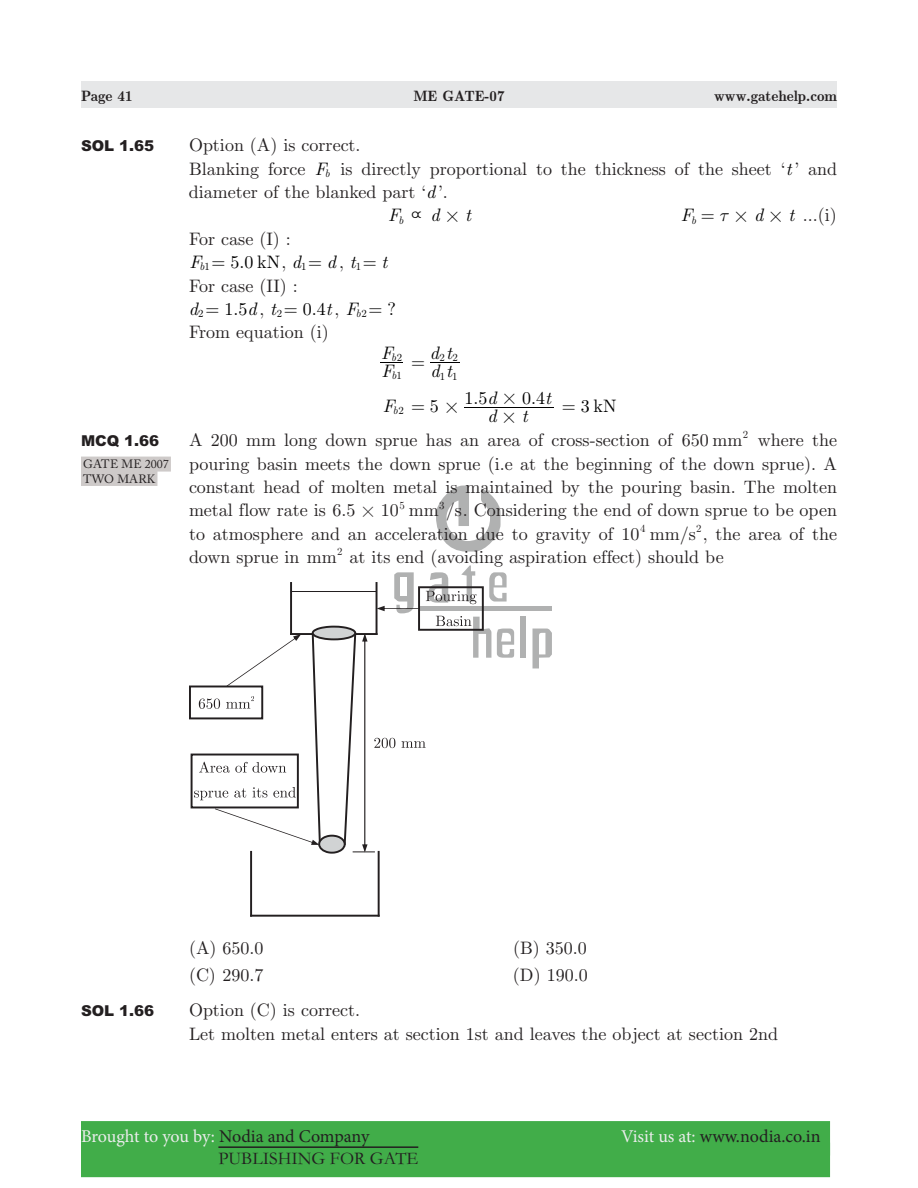
<style>
.page{position:relative;width:918px;height:1188px;background:#fff}
.page>*{position:absolute;margin:0;border:0;box-sizing:border-box;transform-origin:0 0}
.t1{font:18px/23.4px "Euclid";color:#231f20}
.t2{font:18px "Minion Pro";letter-spacing:-.01em;color:#ebecec}
.t3{font:18px "Minion Pro";color:#231f20}
.t4{font:italic 18px "Euclid";color:#000}
.t5{font:18px "Garamond";color:#231f20}
.t6{font:18px "Euclid";color:#000}
.t7{font:700 15px "Euclid";color:#231f20}
.t8{font:900 15px "Arial";color:#231f20}
.t9{font:12px/14.4px "Adobe Caslon Pro";letter-spacing:.01em;color:#231f20}
.t10{font:italic 10.8px "Euclid";color:#000}
.t11{font:10.8px "Euclid";color:#000}
.t12{font:10.8px "Euclid";color:#231f20}
.s1{font-style:italic;color:#000}
.s2{font-family:"M Ma Binary";font-style:normal}
.s3{font-family:"M Ma Binary";color:#000}
.s4{color:#000}
.s5{font-style:normal}
.s6{font-style:italic}
.s7{font-family:"M Ma Binary"}
.s8{color:#231f20}
.s9{color:#ebecec}
</style>
<div class="page">
<div style="left:81px;top:81px;width:756px;height:27px;background:#e6e7e8"></div>
<div style="left:81px;top:1121px;width:749px;height:35px;background:#41ad49"></div>
<div style="left:81px;top:1143px;width:749px;height:34px;background:#41ad49"></div>
<hr style="left:218px;top:1146px;width:200px;height:2px;background:#231f20">
<hr style="left:420px;top:606px;width:132px;height:4px;background:#b0b1b1">
<div style="left:521px;top:617px;width:5px;height:41px;background:#b0b1b1"></div>
<svg style="left:533px;top:629px;width:19px;height:39px"></svg>
<svg style="left:436px;top:486px;width:65px;height:66px"></svg>
<hr style="left:464px;top:407px;width:90px;height:1px;background:#000">
<hr style="left:251px;top:915px;width:128px;height:2px;background:#231f20">
<hr style="left:250px;top:852px;width:2px;height:64px;background:#231f20">
<hr style="left:378px;top:852px;width:2px;height:64px;background:#231f20">
<div style="left:189px;top:686px;width:74px;height:33px;border:2px solid #231f20"></div>
<div style="left:191px;top:754px;width:108px;height:54px;border:2px solid #231f20"></div>
<svg style="left:194px;top:565px;width:320px;height:290px"></svg>
<div style="left:81px;top:457px;width:90px;height:15px;background:#cecac9"></div>
<div style="left:81px;top:471px;width:76px;height:15px;background:#cecac9"></div>
<p class="t7" style="left:81px;top:91px;width:53px">Page 41</p>
<p class="t7" style="left:413px;top:91px;width:93px">ME GATE-07</p>
<p class="t7" style="left:714px;top:91px;width:124px">www.gatehelp.com</p>
<p class="t8" style="left:81px;top:140px;width:75px">SOL 1.65</p>
<p class="t1" style="left:189px;top:135px;width:173px">Option (A) is correct.</p>
<p class="t1" style="left:189px;top:158px;width:649px">Blanking force <span class="s1">F</span><sub>b</sub> is directly proportional to the thickness of the sheet ‘<span class="s1">t</span>’ and</p>
<p class="t1" style="left:189px;top:182px;width:261px">diameter of the blanked part ‘<span class="s1">d</span> ’.</p>
<p class="t4" style="left:388px;top:209px;width:84px">F<sub>b</sub> <span class="s2">\</span>d<span class="s2">#</span>t</p>
<p class="t4" style="left:681px;top:209px;width:13px">F</p>
<p class="t4" style="left:754px;top:209px;width:11px">d</p>
<p class="t4" style="left:789px;top:209px;width:7px">t</p>
<p class="t10" style="left:691px;top:216px;width:6px">b</p>
<p class="t1" style="left:732px;top:205px;width:106px"><span class="s3"># #</span> ...(i)</p>
<p class="t1" style="left:189px;top:229px;width:209px">For case (I) :<br><span class="s1">F</span><sub>b</sub><sub>1</sub> <span class="s4">5.0 kN</span>, <span class="s1">d</span><sub>1</sub> <span class="s1">d</span> , <span class="s1">t</span><sub>1</sub> <span class="s1">t<br></span>For case (II) :<br><span class="s1">d</span><sub>2</sub> <span class="s4">15.</span> <span class="s1">d</span>, <span class="s1">t</span><sub>2</sub> <span class="s4">04.</span> <span class="s1">t</span>, <span class="s1">F</span><sub>b</sub><sub>2</sub> <span class="s4">?<br></span>From equation (i)</p>
<p class="t4" style="left:382px;top:365px;width:13px">F</p>
<p class="t4" style="left:381px;top:346px;width:13px">F</p>
<p class="t10" style="left:392px;top:372px;width:12px">b<span class="s5">1</span></p>
<p class="t10" style="left:391px;top:354px;width:12px">b<span class="s5">2</span></p>
<p class="t4" style="left:430px;top:347px;width:24px">d t</p>
<p class="t11" style="left:440px;top:372px;width:19px">1 1</p>
<p class="t11" style="left:439px;top:354px;width:20px">2 2</p>
<p class="t4" style="left:431px;top:365px;width:23px">d t</p>
<p class="t6" style="left:464px;top:391px;width:88px">1 5<span class="s6">d</span><span class="s7">#</span>0 4<span class="s6">t</span></p>
<p class="t6" style="left:430px;top:400px;width:32px">5<span class="s7">#</span></p>
<p class="t6" style="left:581px;top:400px;width:37px">3kN</p>
<p class="t4" style="left:383px;top:399px;width:23px">F<sub>b</sub><sub>2</sub></p>
<p class="t6" style="left:473px;top:391px;width:7px">.</p>
<p class="t6" style="left:531px;top:391px;width:7px">.</p>
<p class="t4" style="left:487px;top:409px;width:42px">d<span class="s2">#</span>t</p>
<p class="t8" style="left:81px;top:435px;width:80px">MCQ 1.66</p>
<p class="t1" style="left:189px;top:430px;width:650px;text-align:justify">A 200 mm long down sprue has an area of cross-section of 650 mm<sup>2</sup> where the pouring basin meets the down sprue (i.e at the beginning of the down sprue). A constant head of molten metal is maintained by the pouring basin. The molten metal flow rate is 6.5 <span class="s7">#</span> 10 mm /s. Considering the end of down sprue to be open</p>
<p class="t9" style="left:83px;top:458px;width:87px">GATE ME 2007<br>TWO MARK</p>
<p class="t12" style="left:399px;top:501px;width:7px">5</p>
<p class="t12" style="left:439px;top:501px;width:7px">3</p>
<p class="t1" style="left:189px;top:524px;width:650px">to atmosphere and an acceleration due to gravity of 10 mm/s<sup>2</sup>, the area of the</p>
<p class="t12" style="left:640px;top:525px;width:7px">4</p>
<p class="t1" style="left:189px;top:547px;width:536px">down sprue in mm<sup>2</sup> at its end (avoiding aspiration effect) should be</p>
<p class="t1" style="left:189px;top:937px;width:76px">(A) 650.0</p>
<p class="t1" style="left:513px;top:937px;width:75px">(B) 350.0</p>
<p class="t1" style="left:189px;top:965px;width:76px">(C) 290.7</p>
<p class="t1" style="left:513px;top:965px;width:76px">(D) 190.0</p>
<p class="t8" style="left:81px;top:1005px;width:75px">SOL 1.66</p>
<p class="t1" style="left:189px;top:1000px;width:591px">Option (C) is correct.<br>Let molten metal enters at section 1st and leaves the object at section 2nd</p>
<p class="t2" style="left:81px;top:1129px;width:290px">Brought to you by: <span class="s8">Nodia and Company</span></p>
<p class="t3" style="left:621px;top:1129px;width:201px"><span class="s9">Visit us at:</span> www.nodia.co.in</p>
<p class="t5" style="left:218px;top:1152px;width:201px">PUBLISHING FOR GATE</p>
</div>
